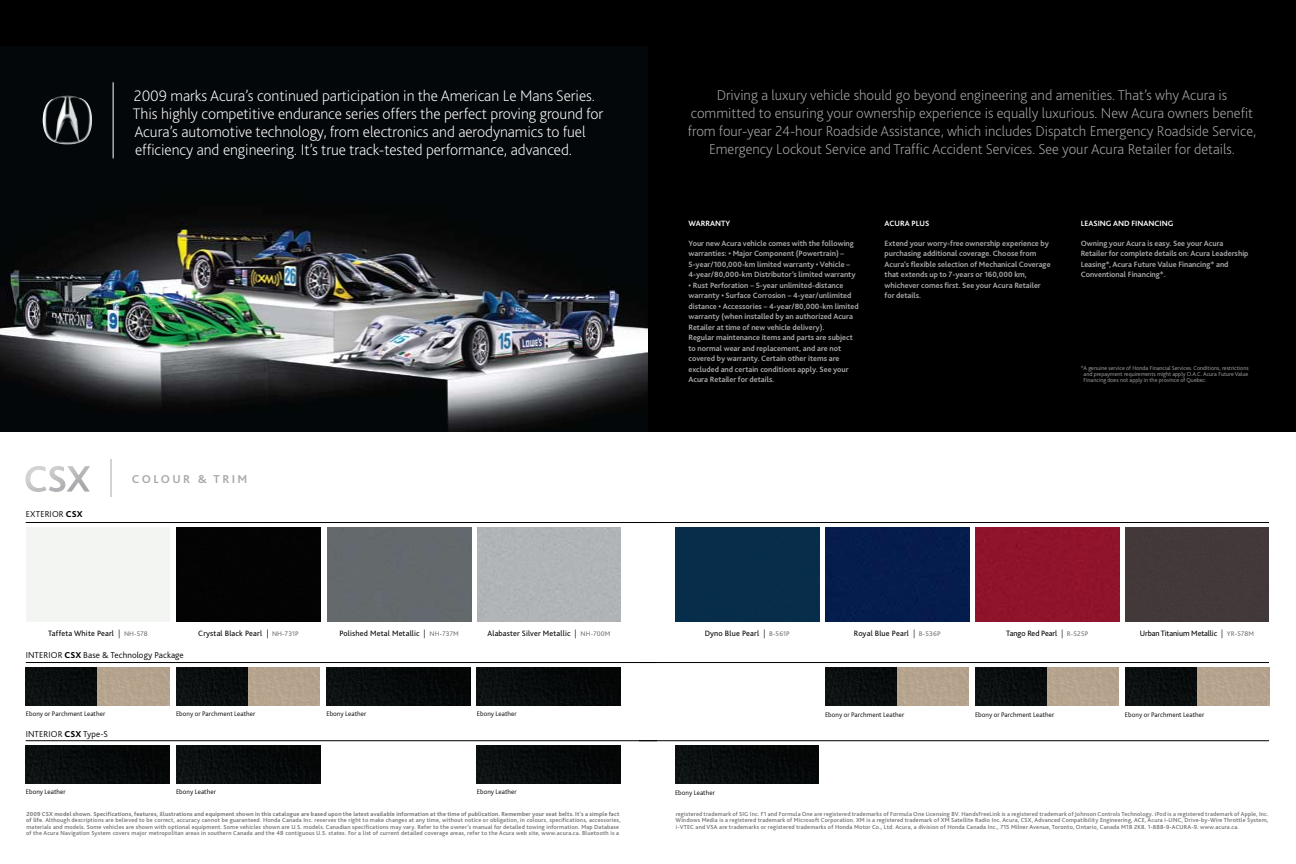
<style>
.page{position:relative;width:1296px;height:864px;background:#fff}
.page>*{position:absolute;margin:0;border:0;box-sizing:border-box;transform-origin:0 0}
.t1{font:200 16px/18px "Bliss 2";letter-spacing:-.005em;color:#fff}
.t2{font:200 15px/18px "Bliss 2";color:#a8a9ac;text-align:center}
.t3{font:700 12px "Bliss 2";letter-spacing:.2em;color:#a8a9ac}
.t4{font:300 9px "Bliss 2";letter-spacing:.01em;color:#000}
.t5{font:8.1px "Bliss 2";letter-spacing:.02em;color:#000}
.t6{font:8.1px "Bliss 2";letter-spacing:-.01em;color:#000}
.t7{font:700 8px/10.5px "Bliss 2";color:#a8a9ac}
.t8{font:700 8px "Bliss 2";color:#fff}
.t9{font:300 7px "Bliss 2";letter-spacing:.01em;color:#000}
.t10{font:500 6.1px/6.5px "Bliss 2";letter-spacing:.025em;color:#6d6f71}
.t11{font:300 6px/6px "Bliss 2";color:#a8a9ac;text-align:justify}
.s1{font-weight:800}
.s2{font-size:7px;color:#6d6f71}
.s3{font-weight:700}
</style>
<div class="page">
<div style="left:0;top:0;width:1296px;height:432px;background:#000"></div>
<img style="left:0;top:82px;width:648px;height:350px">
<img style="left:43px;top:96px;width:49px;height:49px">
<hr style="left:113px;top:82px;width:1px;height:76px;background:#fff">
<img style="left:326px;top:667px;width:144px;height:39px">
<img style="left:176px;top:667px;width:144px;height:39px">
<img style="left:26px;top:667px;width:144px;height:39px">
<img style="left:477px;top:667px;width:144px;height:39px">
<img style="left:176px;top:746px;width:144px;height:38px">
<img style="left:26px;top:746px;width:144px;height:38px">
<img style="left:477px;top:746px;width:144px;height:38px">
<hr style="left:111px;top:459px;width:1px;height:38px;background:#a8a9ac">
<hr style="left:26px;top:662px;width:631px;height:1px;background:#000">
<hr style="left:26px;top:740px;width:631px;height:1px;background:#000">
<hr style="left:26px;top:522px;width:631px;height:1px;background:#000">
<div style="left:177px;top:527px;width:144px;height:95px;background:#030304"></div>
<div style="left:327px;top:527px;width:144px;height:95px;background:#64696c"></div>
<svg style="left:25px;top:466px;width:65px;height:26px"></svg>
<img style="left:825px;top:667px;width:144px;height:39px">
<img style="left:975px;top:667px;width:144px;height:39px">
<img style="left:1125px;top:667px;width:144px;height:39px">
<img style="left:675px;top:746px;width:144px;height:38px">
<hr style="left:639px;top:662px;width:630px;height:1px;background:#000">
<hr style="left:639px;top:740px;width:630px;height:1px;background:#000">
<hr style="left:639px;top:522px;width:630px;height:1px;background:#000">
<div style="left:975px;top:527px;width:144px;height:95px;background:#90142c"></div>
<div style="left:675px;top:527px;width:144px;height:95px;background:#062d4b"></div>
<div style="left:825px;top:527px;width:144px;height:95px;background:#051d4d"></div>
<div style="left:1125px;top:527px;width:144px;height:95px;background:#43383a"></div>
<p class="t1" style="left:133px;top:86px;width:472px">2009 marks Acura’s continued participation in the American Le Mans Series.<br>This highly competitive endurance series offers the perfect proving ground for Acura’s automotive technology, from electronics and aerodynamics to fuel efficiency and engineering. It’s true track-tested performance, advanced.</p>
<h3 class="t4" style="left:26px;top:508px;width:58px">EXTERIOR <span class="s1">CSX</span></h3>
<h3 class="t3" style="left:132px;top:472px;width:117px">COLOUR &amp; TRIM</h3>
<h3 class="t5" style="left:48px;top:628px;width:101px">Taffeta White Pearl <span class="s2">NH-578</span></h3>
<h3 class="t5" style="left:198px;top:628px;width:102px">Crystal Black Pearl <span class="s2">NH-731P</span></h3>
<h3 class="t5" style="left:339px;top:628px;width:121px">Polished Metal Metallic <span class="s2">NH-737M</span></h3>
<h3 class="t5" style="left:487px;top:628px;width:125px">Alabaster Silver Metallic <span class="s2">NH-700M</span></h3>
<h3 class="t4" style="left:26px;top:650px;width:160px">INTERIOR <span class="s1">CSX</span> Base &amp; Technology Package</h3>
<p class="t9" style="left:26px;top:709px;width:81px">Ebony or Parchment Leather</p>
<p class="t9" style="left:176px;top:709px;width:81px">Ebony or Parchment Leather</p>
<p class="t9" style="left:326px;top:709px;width:41px">Ebony Leather</p>
<p class="t9" style="left:477px;top:709px;width:41px">Ebony Leather</p>
<h3 class="t4" style="left:26px;top:728px;width:84px">INTERIOR <span class="s1">CSX</span> Type-S</h3>
<p class="t9" style="left:26px;top:787px;width:41px">Ebony Leather</p>
<p class="t9" style="left:176px;top:787px;width:41px">Ebony Leather</p>
<p class="t9" style="left:477px;top:787px;width:41px">Ebony Leather</p>
<p class="t10" style="left:26px;top:810px;width:596px"><span class="s3">2009 CSX model shown. Specifications, features, illustrations and equipment shown in this catalogue are based upon the latest available information at the time of publication. Remember your seat belts. It’s a simple fact of life.</span> Although descriptions are believed to be correct, accuracy cannot be guaranteed. Honda Canada Inc. reserves the right to make changes at any time, without notice or obligation, in colours, specifications, accessories, materials and models. Some vehicles are shown with optional equipment. Some vehicles shown are U.S. models. Canadian specifications may vary. Refer to the owner’s manual for detailed towing information. Map Database of the Acura Navigation System covers major metropolitan areas in southern Canada and the 48 contiguous U.S. states. For a list of current detailed coverage areas, refer to the Acura web site, www.acura.ca. Bluetooth is a</p>
<p class="t2" style="left:688px;top:85px;width:570px">Driving a luxury vehicle should go beyond engineering and amenities. That’s why Acura is committed to ensuring your ownership experience is equally luxurious. New Acura owners benefit from four-year 24-hour Roadside Assistance, which includes Dispatch Emergency Roadside Service, Emergency Lockout Service and Traffic Accident Services. See your Acura Retailer for details.</p>
<h3 class="t8" style="left:688px;top:219px;width:43px">WARRANTY</h3>
<h3 class="t7" style="left:688px;top:238px;width:169px">Your new Acura vehicle comes with the following warranties: • Major Component (Powertrain) – 5-year/100,000-km limited warranty • Vehicle – 4-year/80,000-km Distributor’s limited warranty</h3>
<p class="t7" style="left:688px;top:280px;width:172px">• Rust Perforation – 5-year unlimited-distance warranty • Surface Corrosion – 4-year/unlimited distance • Accessories – 4-year/80,000-km limited warranty (when installed by an authorized Acura Retailer at time of new vehicle delivery).<br>Regular maintenance items and parts are subject to normal wear and replacement, and are not covered by warranty. Certain other items are excluded and certain conditions apply. See your Acura Retailer for details.</p>
<h3 class="t8" style="left:885px;top:219px;width:46px">ACURA PLUS</h3>
<p class="t7" style="left:885px;top:238px;width:167px">Extend your worry-free ownership experience by purchasing additional coverage. Choose from Acura’s flexible selection of Mechanical Coverage that extends up to 7-years or 160,000 km, whichever comes first. See your Acura Retailer for details.</p>
<h3 class="t8" style="left:1081px;top:219px;width:94px">LEASING AND FINANCING</h3>
<h3 class="t7" style="left:1081px;top:238px;width:169px">Owning your Acura is easy. See your Acura Retailer for complete details on: Acura Leadership Leasing*, Acura Future Value Financing* and Conventional Financing*.</h3>
<p class="t11" style="left:1084px;top:365px;width:167px;text-indent:-3px">*A genuine service of Honda Financial Services. Conditions, restrictions and prepayment requirements might apply O.A.C. Acura Future Value Financing does not apply in the province of Quebec.</p>
<h3 class="t5" style="left:705px;top:628px;width:87px">Dyno Blue Pearl <span class="s2">B-561P</span></h3>
<h3 class="t5" style="left:854px;top:628px;width:88px">Royal Blue Pearl <span class="s2">B-536P</span></h3>
<h3 class="t6" style="left:1006px;top:628px;width:84px">Tango Red Pearl <span class="s2">R-525P</span></h3>
<h3 class="t6" style="left:1140px;top:628px;width:116px">Urban Titanium Metallic <span class="s2">YR-578M</span></h3>
<p class="t9" style="left:825px;top:710px;width:81px">Ebony or Parchment Leather</p>
<p class="t9" style="left:975px;top:710px;width:81px">Ebony or Parchment Leather</p>
<p class="t9" style="left:1125px;top:710px;width:81px">Ebony or Parchment Leather</p>
<p class="t9" style="left:675px;top:788px;width:41px">Ebony Leather</p>
<p class="t10" style="left:676px;top:810px;width:594px;text-align:justify">registered trademark of SIG Inc. F1 and Formula One are registered trademarks of Formula One Licensing BV. HandsFreeLink is a registered trademark of Johnson Controls Technology. iPod is a registered trademark of Apple, Inc.<br>Windows Media is a registered trademark of Microsoft Corporation. XM is a registered trademark of XM Satellite Radio Inc. Acura, CSX, Advanced Compatibility Engineering, ACE, Acura i-LINC, Drive-by-Wire Throttle System, i-VTEC and VSA are trademarks or registered trademarks of Honda Motor Co., Ltd. Acura, a division of Honda Canada Inc., 715 Milner Avenue, Toronto, Ontario, Canada M1B 2K8. 1-888-9-ACURA-9. www.acura.ca.</p>
</div>
